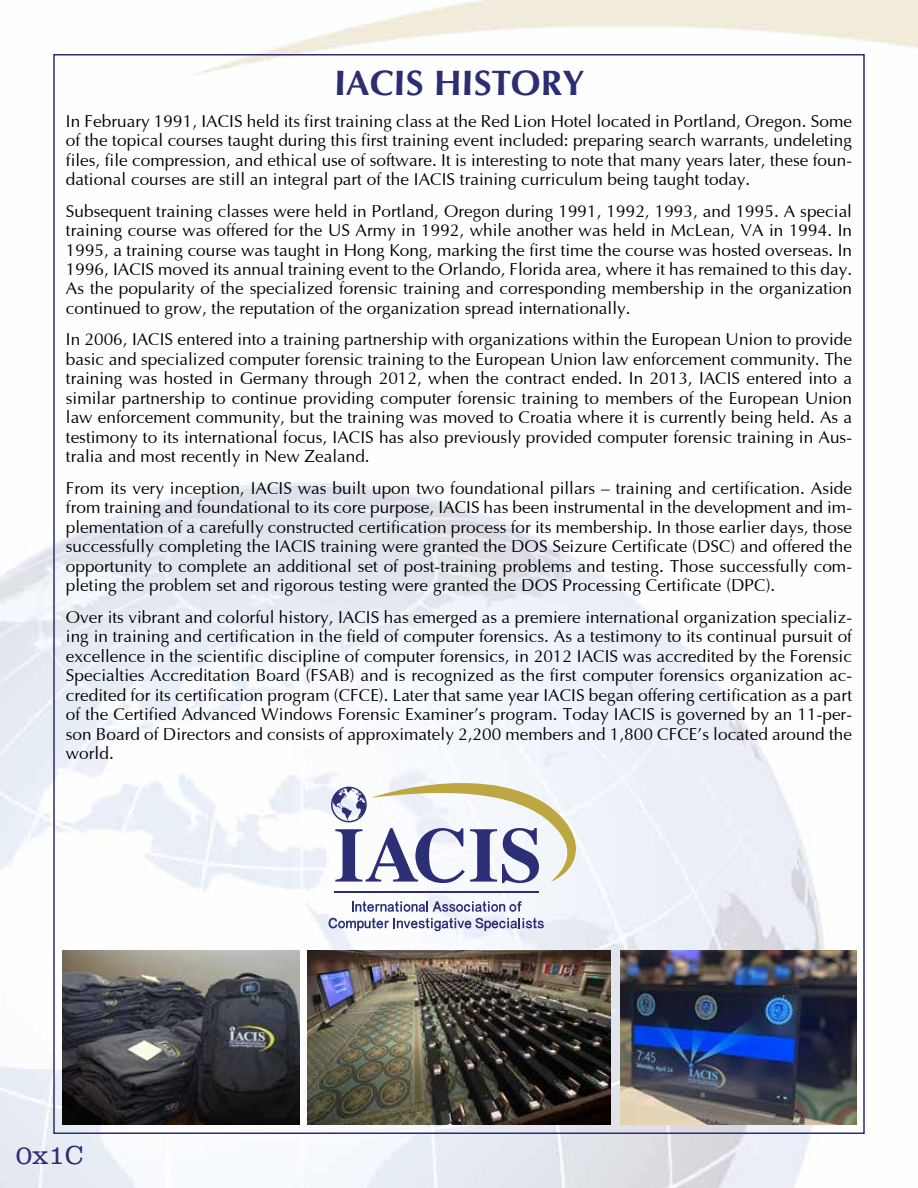
<style>
.page{position:relative;width:918px;height:1188px;background:#fff}
.page>*{position:absolute;margin:0;border:0;box-sizing:border-box;transform-origin:0 0}
.t1{font:700 36px "Optimum";color:#2d2d74}
.t2{font:300 27px "Clarendon";color:#2d2d74}
.t3{font:17.25px/19.5px "Optimum";color:#000;text-align:justify}
</style>
<div class="page">
<img style="left:0;top:0;width:918px;height:1188px">
<svg style="left:352px;top:901px;width:170px;height:11px"></svg>
<svg style="left:329px;top:918px;width:215px;height:13px"></svg>
<hr style="left:334px;top:892px;width:204px;height:1px;background:#2c2f75">
<svg style="left:331px;top:783px;width:245px;height:100px"></svg>
<img style="left:308px;top:950px;width:303px;height:174px">
<img style="left:620px;top:950px;width:237px;height:174px">
<img style="left:63px;top:950px;width:236px;height:174px">
<h1 class="t1" style="left:334px;top:62px;width:251px">IACIS HISTORY</h1>
<p class="t3" style="left:66px;top:111px;width:788px">In February 1991, IACIS held its first training class at the Red Lion Hotel located in Portland, Oregon. Some of the topical courses taught during this first training event included: preparing search warrants, undeleting files, file compression, and ethical use of software. It is interesting to note that many years later, these foun&shy;dational courses are still an integral part of the IACIS training curriculum being taught today.</p>
<p class="t3" style="left:66px;top:201px;width:788px">Subsequent training classes were held in Portland, Oregon during 1991, 1992, 1993, and 1995. A special training course was offered for the US Army in 1992, while another was held in McLean, VA in 1994. In 1995, a training course was taught in Hong Kong, marking the first time the course was hosted overseas. In 1996, IACIS moved its annual training event to the Orlando, Florida area, where it has remained to this day.<br>As the popularity of the specialized forensic training and corresponding membership in the organization continued to grow, the reputation of the organization spread internationally.</p>
<p class="t3" style="left:66px;top:330px;width:788px">In 2006, IACIS entered into a training partnership with organizations within the European Union to provide basic and specialized computer forensic training to the European Union law enforcement community. The training was hosted in Germany through 2012, when the contract ended. In 2013, IACIS entered into a similar partnership to continue providing computer forensic training to members of the European Union law enforcement community, but the training was moved to Croatia where it is currently being held. As a testimony to its international focus, IACIS has also previously provided computer forensic training in Aus&shy;tralia and most recently in New Zealand.</p>
<p class="t3" style="left:66px;top:478px;width:788px">From its very inception, IACIS was built upon two foundational pillars – training and certification. Aside from training and foundational to its core purpose, IACIS has been instrumental in the development and im&shy;plementation of a carefully constructed certification process for its membership. In those earlier days, those successfully completing the IACIS training were granted the DOS Seizure Certificate (DSC) and offered the opportunity to complete an additional set of post-training problems and testing. Those successfully com&shy;pleting the problem set and rigorous testing were granted the DOS Processing Certificate (DPC).</p>
<p class="t3" style="left:66px;top:607px;width:788px">Over its vibrant and colorful history, IACIS has emerged as a premiere international organization specializ&shy;ing in training and certification in the field of computer forensics. As a testimony to its continual pursuit of excellence in the scientific discipline of computer forensics, in 2012 IACIS was accredited by the Forensic Specialties Accreditation Board (FSAB) and is recognized as the first computer forensics organization ac&shy;credited for its certification program (CFCE). Later that same year IACIS began offering certification as a part of the Certified Advanced Windows Forensic Examiner’s program. Today IACIS is governed by an 11-per&shy;son Board of Directors and consists of approximately 2,200 members and 1,800 CFCE’s located around the world.</p>
<h2 class="t2" style="left:16px;top:1139px;width:69px">0x1C</h2>
</div>
